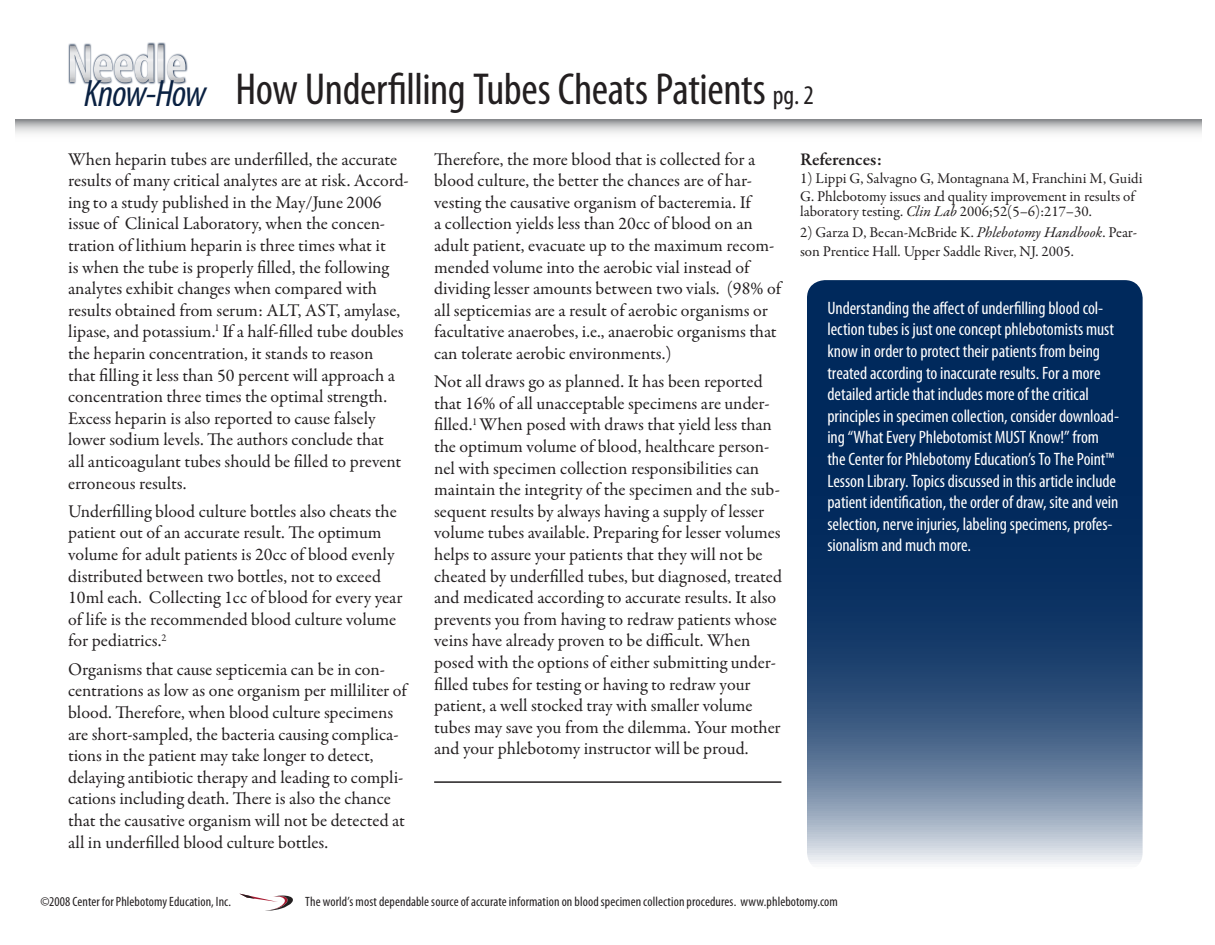
<style>
.page{position:relative;width:1215px;height:945px;background:#fff}
.page>*{position:absolute;margin:0;border:0;box-sizing:border-box;transform-origin:0 0}
.t1{font:condensed 45px "Myriad Pro";letter-spacing:-.01em;color:#231f20}
.t2{font:18px/21.6px "Garamond Premr Pro";color:#231f20}
.t3{font:condensed 18px/21.6px "Myriad Pro";letter-spacing:-.005em;color:#fff}
.t4{font:600 18px "Garamond Premr Pro";letter-spacing:-.005em;color:#231f20}
.t5{font:15px/18px "Garamond Premr Pro";letter-spacing:-.005em;color:#231f20}
.t6{font:condensed 13.5px "Myriad Pro";letter-spacing:.01em;color:#231f20}
.s1{font-style:italic;font-size:38.25px;color:#0a2142}
.s2{font-size:27px}
.s3{font-style:italic}
</style>
<div class="page">
<svg style="left:240px;top:894px;width:53px;height:17px"></svg>
<hr style="left:434px;top:781px;width:347px;height:2px;background:#231f20">
<img style="left:68px;top:42px;width:120px;height:43px">
<svg style="left:70px;top:44px;width:116px;height:39px"></svg>
<svg style="left:807px;top:280px;width:336px;height:591px;background:#2a4c76"></svg>
<svg style="left:15px;top:120px;width:1187px;height:14px;background:#cbcccd"></svg>
<h1 class="t1" style="left:84px;top:62px;width:731px"><span class="s1">Know-How</span> How Underfilling Tubes Cheats Patients <span class="s2">pg. 2</span></h1>
<p class="t2" style="left:68px;top:149px;width:342px">When heparin tubes are underfilled, the accurate results of many critical analytes are at risk. Accord&shy;ing to a study published in the May/June 2006 issue of Clinical Laboratory, when the concen&shy;tration of lithium heparin is three times what it<br>is when the tube is properly filled, the following analytes exhibit changes when compared with results obtained from serum: ALT, AST, amylase, lipase, and potassium.<sup>1</sup> If a half-filled tube doubles the heparin concentration, it stands to reason<br>that filling it less than 50 percent will approach a concentration three times the optimal strength.<br>Excess heparin is also reported to cause falsely lower sodium levels. The authors conclude that<br>all anticoagulant tubes should be filled to prevent erroneous results.</p>
<p class="t2" style="left:68px;top:501px;width:336px">Underfilling blood culture bottles also cheats the patient out of an accurate result. The optimum volume for adult patients is 20cc of blood evenly distributed between two bottles, not to exceed 10ml each. Collecting 1cc of blood for every year of life is the recommended blood culture volume for pediatrics.<sup>2</sup></p>
<p class="t2" style="left:68px;top:659px;width:340px">Organisms that cause septicemia can be in con&shy;centrations as low as one organism per milliliter of blood. Therefore, when blood culture specimens are short-sampled, the bacteria causing complica&shy;tions in the patient may take longer to detect, delaying antibiotic therapy and leading to compli&shy;cations including death. There is also the chance that the causative organism will not be detected at all in underfilled blood culture bottles.</p>
<p class="t2" style="left:434px;top:149px;width:348px">Therefore, the more blood that is collected for a blood culture, the better the chances are of har&shy;vesting the causative organism of bacteremia. If<br>a collection yields less than 20cc of blood on an adult patient, evacuate up to the maximum recom&shy;mended volume into the aerobic vial instead of dividing lesser amounts between two vials. (98% of all septicemias are a result of aerobic organisms or facultative anaerobes, i.e., anaerobic organisms that can tolerate aerobic environments.)</p>
<p class="t2" style="left:434px;top:371px;width:349px">Not all draws go as planned. It has been reported that 16% of all unacceptable specimens are under&shy;filled.<sup>1</sup> When posed with draws that yield less than the optimum volume of blood, healthcare person&shy;nel with specimen collection responsibilities can maintain the integrity of the specimen and the sub&shy;sequent results by always having a supply of lesser volume tubes available. Preparing for lesser volumes helps to assure your patients that they will not be cheated by underfilled tubes, but diagnosed, treated and medicated according to accurate results. It also prevents you from having to redraw patients whose veins have already proven to be difficult. When posed with the options of either submitting under&shy;filled tubes for testing or having to redraw your patient, a well stocked tray with smaller volume tubes may save you from the dilemma. Your mother and your phlebotomy instructor will be proud.</p>
<p class="t4" style="left:800px;top:148px;width:83px">References:</p>
<p class="t5" style="left:800px;top:169px;width:344px">1) Lippi G, Salvagno G, Montagnana M, Franchini M, Guidi<br>G. Phlebotomy issues and quality improvement in results of</p>
<p class="t5" style="left:800px;top:202px;width:293px">laboratory testing. <span class="s3">Clin Lab</span> 2006;52(5–6):217–30.</p>
<p class="t5" style="left:800px;top:224px;width:339px;line-height:18.6px">2) Garza D, Becan-McBride K. <span class="s3">Phlebotomy Handbook</span>. Pear&shy;son Prentice Hall. Upper Saddle River, NJ. 2005.</p>
<p class="t3" style="left:827px;top:297px;width:293px">Understanding the affect of underfilling blood col&shy;lection tubes is just one concept phlebotomists must know in order to protect their patients from being treated according to inaccurate results. For a more detailed article that includes more of the critical principles in specimen collection, consider download&shy;ing “What Every Phlebotomist MUST Know!” from the Center for Phlebotomy Education’s To The Point™ Lesson Library. Topics discussed in this article include patient identification, the order of draw, site and vein selection, nerve injuries, labeling specimens, profes&shy;sionalism and much more.</p>
<p class="t6" style="left:40px;top:893px;width:192px">©2008 Center for Phlebotomy Education, Inc.</p>
<p class="t6" style="left:305px;top:893px;width:534px">The world’s most dependable source of accurate information on blood specimen collection procedures. www.phlebotomy.com</p>
</div>
